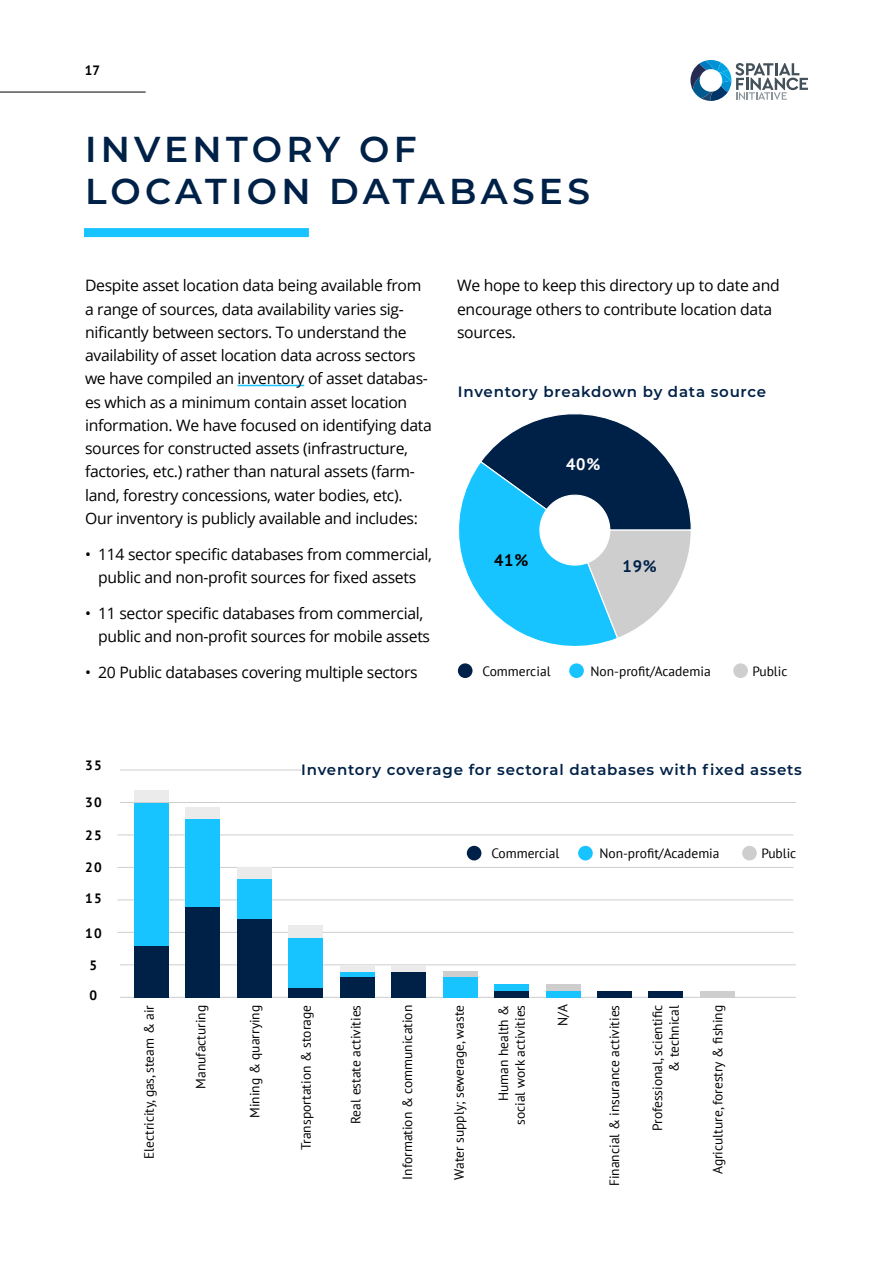
<style>
.page{position:relative;width:893px;height:1263px;background:#fff}
.page>*{position:absolute;margin:0;border:0;box-sizing:border-box;transform-origin:0 0}
.t1{font:600 36px/42px "Montserrat";letter-spacing:.12em;color:#002147}
.t2{font:700 16.5px "PT Sans";color:#fff}
.t3{font:700 16.5px "PT Sans";color:#000}
.t4{font:700 16.5px "PT Sans";color:#002147}
.t5{font:15.75px/23.2px "Open Sans";letter-spacing:-.02em;color:#000}
.t6{font:600 15px "Montserrat";letter-spacing:.05em;color:#002147}
.t7{font:13.5px/16.5px "PT Sans";color:#000;text-align:right}
.t8{font:700 13.5px "PT Sans";letter-spacing:.1em;color:#000}
</style>
<div class="page">
<hr style="left:0;top:92px;width:146px;height:1px;background:#000">
<svg style="left:690px;top:60px;width:118px;height:41px"></svg>
<hr style="left:120px;top:770px;width:676px;height:1px;background:#cecece">
<hr style="left:120px;top:802px;width:676px;height:1px;background:#cecece">
<hr style="left:117px;top:834px;width:676px;height:1px;background:#cecece">
<hr style="left:117px;top:867px;width:676px;height:1px;background:#cecece">
<hr style="left:117px;top:899px;width:676px;height:1px;background:#cecece">
<hr style="left:117px;top:932px;width:676px;height:1px;background:#cecece">
<hr style="left:120px;top:964px;width:676px;height:1px;background:#cecece">
<hr style="left:120px;top:997px;width:676px;height:1px;background:#cecece">
<hr style="left:238px;top:385px;width:66px;height:1px;background:#18c4ff">
<div style="left:84px;top:228px;width:225px;height:9px;background:#18c4ff"></div>
<div style="left:134px;top:945px;width:34px;height:52px;background:#002147"></div>
<div style="left:186px;top:906px;width:34px;height:91px;background:#002147"></div>
<div style="left:237px;top:919px;width:34px;height:78px;background:#002147"></div>
<div style="left:289px;top:988px;width:34px;height:9px;background:#002147"></div>
<div style="left:340px;top:976px;width:34px;height:21px;background:#002147"></div>
<div style="left:392px;top:972px;width:34px;height:25px;background:#002147"></div>
<div style="left:443px;top:976px;width:34px;height:21px;background:#18c4ff"></div>
<div style="left:495px;top:991px;width:34px;height:6px;background:#002147"></div>
<div style="left:546px;top:991px;width:34px;height:6px;background:#18c4ff"></div>
<div style="left:597px;top:991px;width:34px;height:6px;background:#002147"></div>
<div style="left:649px;top:991px;width:34px;height:6px;background:#002147"></div>
<div style="left:700px;top:991px;width:34px;height:6px;background:#cecece"></div>
<div style="left:134px;top:803px;width:34px;height:142px;background:#18c4ff"></div>
<div style="left:186px;top:819px;width:34px;height:87px;background:#18c4ff"></div>
<div style="left:237px;top:874px;width:34px;height:45px;background:#18c4ff"></div>
<div style="left:289px;top:938px;width:34px;height:50px;background:#18c4ff"></div>
<hr style="left:340px;top:972px;width:34px;height:4px;background:#18c4ff">
<div style="left:134px;top:790px;width:34px;height:12px;background:#ebebeb"></div>
<div style="left:186px;top:808px;width:34px;height:11px;background:#ebebeb"></div>
<div style="left:237px;top:867px;width:34px;height:11px;background:#ebebeb"></div>
<div style="left:289px;top:925px;width:34px;height:13px;background:#ebebeb"></div>
<div style="left:340px;top:966px;width:34px;height:6px;background:#ebebeb"></div>
<div style="left:392px;top:965px;width:34px;height:7px;background:#ebebeb"></div>
<div style="left:443px;top:971px;width:34px;height:5px;background:#cecece"></div>
<div style="left:495px;top:984px;width:34px;height:7px;background:#18c4ff"></div>
<div style="left:546px;top:984px;width:34px;height:7px;background:#cecece"></div>
<div style="left:467px;top:846px;width:14px;height:14px;background:#002147;border-radius:50%"></div>
<div style="left:578px;top:846px;width:15px;height:14px;background:#18c4ff;border-radius:50%"></div>
<div style="left:742px;top:846px;width:15px;height:14px;background:#cecece;border-radius:50%"></div>
<div style="left:458px;top:663px;width:14px;height:15px;background:#002147;border-radius:50%"></div>
<div style="left:569px;top:663px;width:15px;height:15px;background:#18c4ff;border-radius:50%"></div>
<div style="left:733px;top:663px;width:15px;height:15px;background:#cecece;border-radius:50%"></div>
<svg style="left:459px;top:413px;width:233px;height:233px"></svg>
<div style="left:301px;top:760px;width:501px;height:15px;background:#fff"></div>
<p class="t8" style="left:85px;top:61px;width:17px">17</p>
<h1 class="t1" style="left:85px;top:127px;width:506px">INVENTORY OF<br>LOCATION DATABASES</h1>
<p class="t5" style="left:85px;top:274px;width:348px">Despite asset location data being available from a range of sources, data availability varies sig&shy;nificantly between sectors. To understand the availability of asset location data across sectors we have compiled an inventory of asset databas&shy;es which as a minimum contain asset location information. We have focused on identifying data sources for constructed assets (infrastructure, factories, etc.) rather than natural assets (farm&shy;land, forestry concessions, water bodies, etc).<br>Our inventory is publicly available and includes:</p>
<p class="t5" style="left:85px;top:542px;width:349px;text-align:center">• 114 sector specific databases from commercial, public and non-profit sources for fixed assets</p>
<p class="t5" style="left:98px;top:601px;width:333px;text-indent:-13px">• 11 sector specific databases from commercial, public and non-profit sources for mobile assets</p>
<p class="t5" style="left:85px;top:660px;width:334px">• 20 Public databases covering multiple sectors</p>
<p class="t5" style="left:457px;top:274px;width:324px">We hope to keep this directory up to date and encourage others to contribute location data sources.</p>
<p class="t6" style="left:458px;top:381px;width:310px">Inventory breakdown by data source</p>
<p class="t3" style="left:494px;top:549px;width:36px">41%</p>
<p class="t2" style="left:566px;top:453px;width:36px">40%</p>
<p class="t4" style="left:622px;top:555px;width:36px">19%</p>
<p class="t7" style="left:482px;top:662px;width:70px">Commercial</p>
<p class="t7" style="left:590px;top:662px;width:122px">Non-profit/Academia</p>
<p class="t7" style="left:752px;top:662px;width:36px">Public</p>
<p class="t8" style="left:85px;top:756px;width:18px">35</p>
<p class="t8" style="left:85px;top:793px;width:18px">30</p>
<p class="t8" style="left:85px;top:826px;width:18px">25</p>
<p class="t8" style="left:85px;top:858px;width:18px">20</p>
<p class="t8" style="left:85px;top:889px;width:18px">15</p>
<p class="t8" style="left:85px;top:924px;width:18px">10</p>
<p class="t8" style="left:90px;top:956px;width:9px">5</p>
<p class="t8" style="left:90px;top:986px;width:9px">0</p>
<p class="t6" style="left:301px;top:759px;width:502px">Inventory coverage for sectoral databases with fixed assets</p>
<p class="t7" style="left:491px;top:845px;width:70px">Commercial</p>
<p class="t7" style="left:599px;top:845px;width:122px">Non-profit/Academia</p>
<p class="t7" style="left:761px;top:845px;width:36px">Public</p>
<p class="t7" style="left:246px;top:1118px;width:115px;rotate:-90deg">Mining &amp; quarrying</p>
<p class="t7" style="left:347px;top:1124px;width:121px;rotate:-90deg">Real estate activities</p>
<p class="t7" style="left:399px;top:1180px;width:176px;rotate:-90deg">Information &amp; communication</p>
<p class="t7" style="left:451px;top:1180px;width:176px;rotate:-90deg">Water supply; sewerage, waste</p>
<p class="t7" style="left:495px;top:1125px;width:121px;rotate:-90deg">Human health &amp; social work activities</p>
<p class="t7" style="left:554px;top:1026px;width:23px;rotate:-90deg">N/A</p>
<p class="t7" style="left:606px;top:1186px;width:183px;rotate:-90deg">Financial &amp; insurance activities</p>
<p class="t7" style="left:649px;top:1131px;width:128px;rotate:-90deg">Professional, scientific &amp; technical</p>
<p class="t7" style="left:709px;top:1174px;width:171px;rotate:-90deg">Agriculture, forestry &amp; fishing</p>
<p class="t7" style="left:141px;top:1159px;width:156px;rotate:-90deg">Electricity, gas, steam &amp; air</p>
<p class="t7" style="left:192px;top:1089px;width:85px;rotate:-90deg">Manufacturing</p>
<p class="t7" style="left:297px;top:1150px;width:146px;rotate:-90deg">Transportation &amp; storage</p>
</div>
